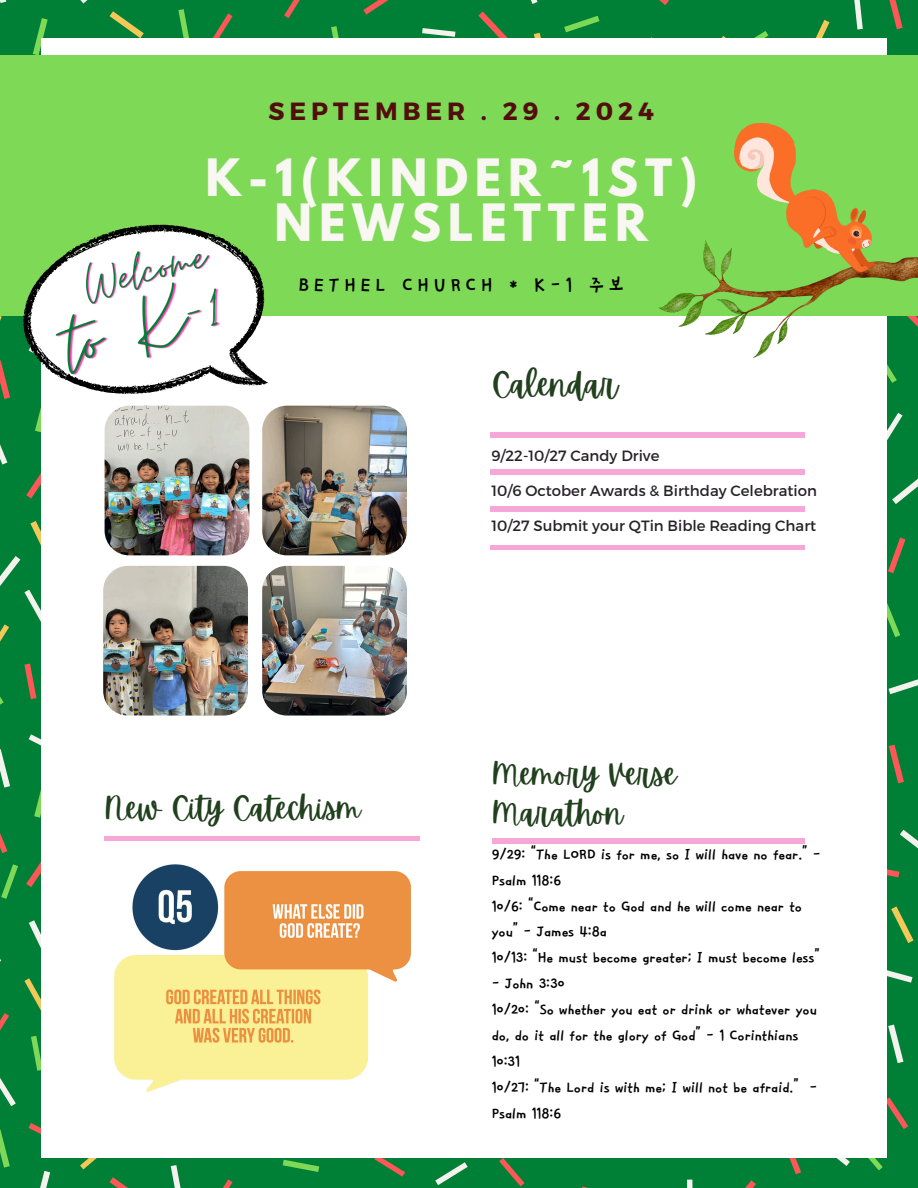
<style>
.page{position:relative;width:918px;height:1188px;background:#008037}
.page>*{position:absolute;margin:0;border:0;box-sizing:border-box;transform-origin:0 0}
.t1{font:700 45.6px/45px "League Spartan";letter-spacing:.15em;color:#f8f7f1;text-align:center}
.t2{font:32.7px "Apricots";color:#21401d}
.t3{font:31.2px/38.2px "Apricots";color:#21401d}
.t4{font:24.9px "TT Cheotsarang R";letter-spacing:.2em;color:#000}
.t5{font:700 24.9px "Montserrat";letter-spacing:.2em;color:#520d0d}
.t6{font:19.2px/25.8px "TT Cheotsarang R";color:#000}
.t7{font:14.85px "Montserrat";color:#272227}
</style>
<div class="page">
<svg style="left:213px;top:13px;width:20px;height:25px"></svg>
<svg style="left:0;top:360px;width:9px;height:39px"></svg>
<svg style="left:24px;top:664px;width:12px;height:35px"></svg>
<svg style="left:26px;top:464px;width:16px;height:34px"></svg>
<svg style="left:889px;top:745px;width:15px;height:38px"></svg>
<svg style="left:888px;top:538px;width:17px;height:35px"></svg>
<svg style="left:745px;top:1180px;width:11px;height:8px"></svg>
<svg style="left:499px;top:1158px;width:26px;height:28px"></svg>
<svg style="left:782px;top:1157px;width:19px;height:17px"></svg>
<svg style="left:0;top:1013px;width:9px;height:18px"></svg>
<svg style="left:26px;top:852px;width:16px;height:35px"></svg>
<svg style="left:0;top:833px;width:7px;height:20px"></svg>
<svg style="left:374px;top:1157px;width:31px;height:20px"></svg>
<svg style="left:887px;top:1098px;width:21px;height:31px"></svg>
<svg style="left:29px;top:1123px;width:13px;height:20px"></svg>
<svg style="left:110px;top:1177px;width:18px;height:11px"></svg>
<svg style="left:223px;top:1179px;width:10px;height:9px"></svg>
<svg style="left:363px;top:0;width:26px;height:15px"></svg>
<svg style="left:284px;top:0;width:16px;height:18px"></svg>
<svg style="left:478px;top:12px;width:30px;height:26px"></svg>
<svg style="left:889px;top:0;width:14px;height:29px"></svg>
<svg style="left:887px;top:869px;width:12px;height:8px"></svg>
<svg style="left:659px;top:0;width:10px;height:5px"></svg>
<svg style="left:33px;top:18px;width:15px;height:37px"></svg>
<svg style="left:178px;top:9px;width:11px;height:29px"></svg>
<svg style="left:35px;top:426px;width:7px;height:6px"></svg>
<svg style="left:0;top:697px;width:4px;height:8px"></svg>
<svg style="left:887px;top:603px;width:13px;height:34px"></svg>
<svg style="left:34px;top:780px;width:8px;height:38px"></svg>
<svg style="left:31px;top:1036px;width:11px;height:35px"></svg>
<svg style="left:1px;top:864px;width:17px;height:35px"></svg>
<svg style="left:283px;top:1160px;width:36px;height:12px"></svg>
<svg style="left:0;top:1129px;width:10px;height:39px"></svg>
<svg style="left:858px;top:1157px;width:25px;height:13px"></svg>
<svg style="left:754px;top:31px;width:14px;height:7px"></svg>
<svg style="left:331px;top:26px;width:8px;height:12px"></svg>
<svg style="left:564px;top:16px;width:36px;height:16px"></svg>
<svg style="left:110px;top:11px;width:34px;height:27px"></svg>
<svg style="left:24px;top:978px;width:18px;height:33px"></svg>
<svg style="left:80px;top:1157px;width:28px;height:12px"></svg>
<svg style="left:815px;top:20px;width:15px;height:18px"></svg>
<svg style="left:534px;top:33px;width:7px;height:5px"></svg>
<svg style="left:891px;top:906px;width:23px;height:37px"></svg>
<svg style="left:0;top:0;width:6px;height:3px"></svg>
<svg style="left:80px;top:0;width:8px;height:4px"></svg>
<svg style="left:0;top:521px;width:42px;height:134px"></svg>
<svg style="left:0;top:444px;width:7px;height:21px"></svg>
<svg style="left:887px;top:364px;width:16px;height:77px"></svg>
<svg style="left:892px;top:478px;width:26px;height:26px"></svg>
<div style="left:687px;top:1180px;width:6px;height:8px;background:#f3f2ed"></div>
<svg style="left:0;top:749px;width:10px;height:39px"></svg>
<svg style="left:29px;top:920px;width:13px;height:37px"></svg>
<svg style="left:0;top:1078px;width:16px;height:28px"></svg>
<svg style="left:29px;top:734px;width:13px;height:21px"></svg>
<svg style="left:40px;top:1171px;width:10px;height:17px"></svg>
<svg style="left:592px;top:1157px;width:24px;height:1px"></svg>
<svg style="left:888px;top:1025px;width:15px;height:38px"></svg>
<svg style="left:820px;top:1157px;width:30px;height:9px"></svg>
<svg style="left:435px;top:1162px;width:33px;height:23px"></svg>
<svg style="left:171px;top:1165px;width:10px;height:23px"></svg>
<svg style="left:531px;top:0;width:7px;height:4px"></svg>
<svg style="left:422px;top:28px;width:33px;height:9px"></svg>
<svg style="left:854px;top:0;width:9px;height:30px"></svg>
<svg style="left:887px;top:970px;width:26px;height:13px"></svg>
<svg style="left:889px;top:679px;width:29px;height:15px"></svg>
<svg style="left:900px;top:830px;width:18px;height:19px"></svg>
<div style="left:42px;top:38px;width:845px;height:1119px;background:#fff"></div>
<div style="left:0;top:56px;width:918px;height:260px;background:#7ed957"></div>
<hr style="left:491px;top:433px;width:314px;height:4px;background:#f7a7d7">
<hr style="left:490px;top:470px;width:315px;height:4px;background:#f7a7d7">
<div style="left:490px;top:545px;width:315px;height:5px;background:#f7a7d7"></div>
<div style="left:104px;top:836px;width:315px;height:5px;background:#f7a7d7"></div>
<hr style="left:492px;top:839px;width:312px;height:4px;background:#f7a7d7">
<hr style="left:490px;top:507px;width:315px;height:4px;background:#f7a7d7">
<img style="left:105px;top:406px;width:144px;height:149px;border-radius:25px">
<img style="left:262px;top:406px;width:145px;height:149px;border-radius:25px">
<img style="left:103px;top:566px;width:145px;height:150px;border-radius:25px">
<img style="left:262px;top:566px;width:145px;height:150px;border-radius:25px">
<svg style="left:9px;top:237px;width:272px;height:189px"></svg>
<img style="left:659px;top:241px;width:259px;height:117px">
<img style="left:734px;top:124px;width:141px;height:147px">
<img style="left:114px;top:864px;width:297px;height:228px">
<img style="left:74px;top:224px;width:146px;height:27px">
<img style="left:43px;top:251px;width:197px;height:155px">
<p class="t5" style="left:268px;top:95px;width:387px">SEPTEMBER . 29 . 2024</p>
<p class="t1" style="left:206px;top:161px;width:494px">K-1(KINDER˜1ST)<br>NEWSLETTER</p>
<p class="t4" style="left:299px;top:271px;width:327px">BETHEL CHURCH * K-1 주보</p>
<p class="t2" style="left:492px;top:366px;width:127px">Calendar</p>
<p class="t3" style="left:104px;top:789px;width:258px">New City Catechism</p>
<p class="t7" style="left:491px;top:446px;width:170px">9/22-10/27 Candy Drive</p>
<p class="t7" style="left:491px;top:481px;width:327px">10/6 October Awards &amp; Birthday Celebration</p>
<p class="t7" style="left:491px;top:516px;width:326px">10/27 Submit your QTin Bible Reading Chart</p>
<p class="t3" style="left:492px;top:756px;width:187px">Memory Verse<br>Marathon</p>
<p class="t6" style="left:492px;top:840px;width:331px">9/29: “The LORD is for me, so I will have no fear.” -<br>Psalm 118:6</p>
<h4 class="t6" style="left:492px;top:892px;width:312px">10/6: “Come near to God and he will come near to you” - James 4:8a</h4>
<p class="t6" style="left:492px;top:944px;width:330px">10/13: “He must become greater; I must become less”</p>
<p class="t6" style="left:492px;top:970px;width:75px">- John 3:30</p>
<p class="t6" style="left:492px;top:995px;width:327px">10/20: “So whether you eat or drink or whatever you do, do it all for the glory of God” - 1 Corinthians<br>10:31</p>
<p class="t6" style="left:492px;top:1073px;width:327px">10/27: “The Lord is with me; I will not be afraid.” -<br>Psalm 118:6</p>
</div>
